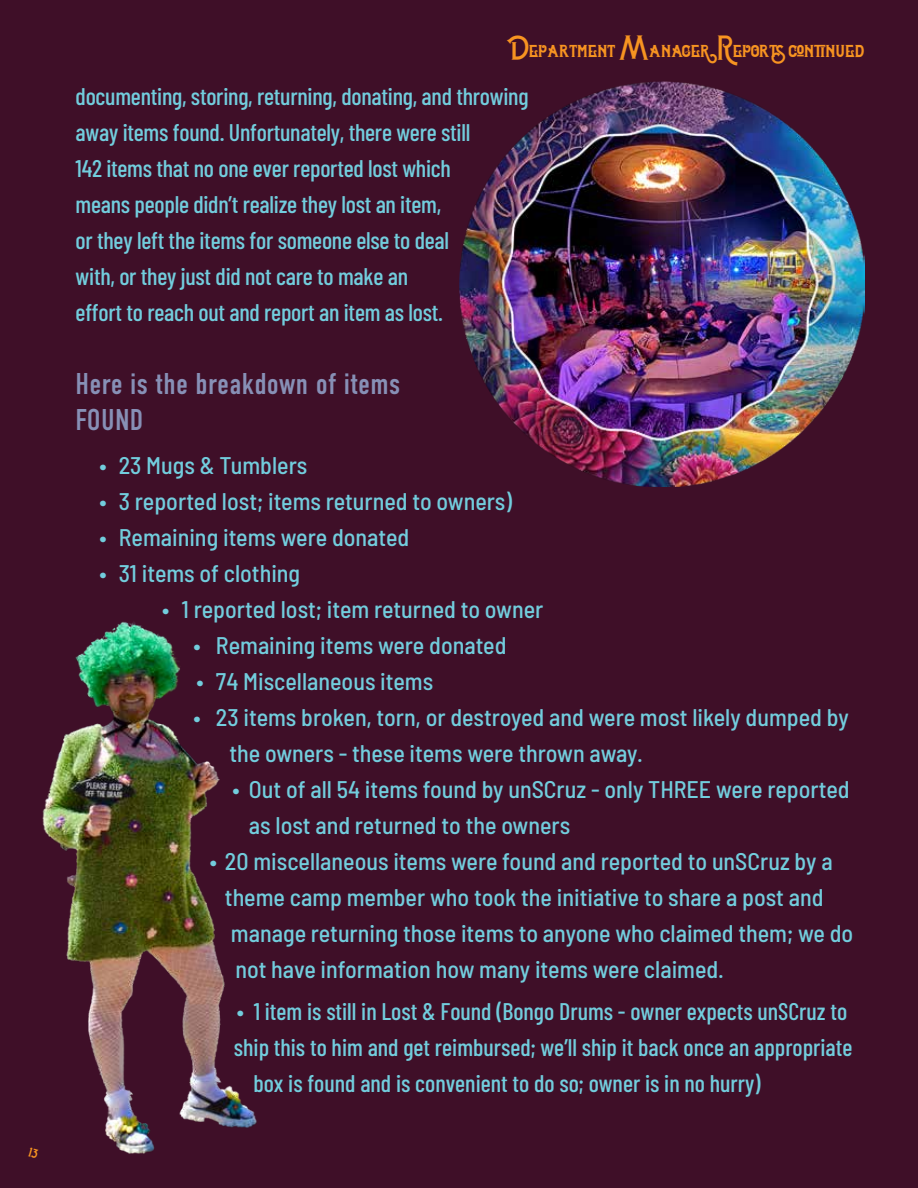
<style>
.page{position:relative;width:918px;height:1188px;background:#3f0f28}
.page>*{position:absolute;margin:0;border:0;box-sizing:border-box;transform-origin:0 0}
.t1{font:30px/36px "DIN Condensed";letter-spacing:.01em;color:#8790b6}
.t2{font:500 semi-condensed 24px/36px "Barlow";color:#72cddd}
.t3{font:500 24px/36px "Barlow Condensed";letter-spacing:-.01em;color:#72cddd}
.t4{font:24px "Celestial Typeface";color:#f79421}
.s1{font-family:"Barlow Condensed";font-stretch:normal}
</style>
<div class="page">
<img style="left:459px;top:81px;width:405px;height:405px">
<img style="left:42px;top:621px;width:215px;height:533px">
<p class="t4" style="left:507px;top:35px;width:359px">Department Manager Reports continued</p>
<p class="t3" style="left:76px;top:77px;width:454px">documenting, storing, returning, donating, and throwing away items found. Unfortunately, there were still<br>142 items that no one ever reported lost which<br>means people didn’t realize they lost an item,<br>or they left the items for someone else to deal<br>with, or they just did not care to make an<br>effort to reach out and report an item as lost.</p>
<p class="t1" style="left:76px;top:366px;width:326px">Here is the breakdown of items<br>FOUND</p>
<p class="t2" style="left:99px;top:446px;width:209px"><span class="s1">•</span> 23 Mugs &amp; Tumblers</p>
<p class="t2" style="left:99px;top:482px;width:414px"><span class="s1">•</span> 3 reported lost; items returned to owners)</p>
<p class="t2" style="left:99px;top:518px;width:312px"><span class="s1">•</span> Remaining items were donated</p>
<p class="t2" style="left:99px;top:554px;width:202px"><span class="s1">•</span> 31 items of clothing</p>
<p class="t2" style="left:162px;top:590px;width:383px"><span class="s1">•</span> 1 reported lost; item returned to owner</p>
<p class="t2" style="left:194px;top:626px;width:315px"><span class="s1">•</span> Remaining items were donated</p>
<p class="t2" style="left:197px;top:662px;width:238px"><span class="s1">•</span> 74 Miscellaneous items</p>
<p class="t2" style="left:229px;top:698px;width:621px;text-indent:-36px"><span class="s1">•</span> 23 items broken, torn, or destroyed and were most likely dumped by the owners - these items were thrown away.</p>
<p class="t2" style="left:249px;top:770px;width:602px;text-indent:-16px"><span class="s1">•</span> Out of all 54 items found by unSCruz - only THREE were reported as lost and returned to the owners</p>
<p class="t2" style="left:210px;top:842px;width:624px"><span class="s1">•</span> 20 miscellaneous items were found and reported to unSCruz by a</p>
<p class="t2" style="left:225px;top:878px;width:600px">theme camp member who took the initiative to share a post and</p>
<p class="t2" style="left:231px;top:914px;width:624px">manage returning those items to anyone who claimed them; we do</p>
<p class="t2" style="left:235px;top:950px;width:490px">not have information how many items were claimed.</p>
<p class="t3" style="left:237px;top:991px;width:612px">• 1 item is still in Lost &amp; Found (Bongo Drums - owner expects unSCruz to</p>
<p class="t3" style="left:234px;top:1027px;width:620px">ship this to him and get reimbursed; we’ll ship it back once an appropriate</p>
<p class="t3" style="left:253px;top:1063px;width:509px">box is found and is convenient to do so; owner is in no hurry)</p>
</div>
